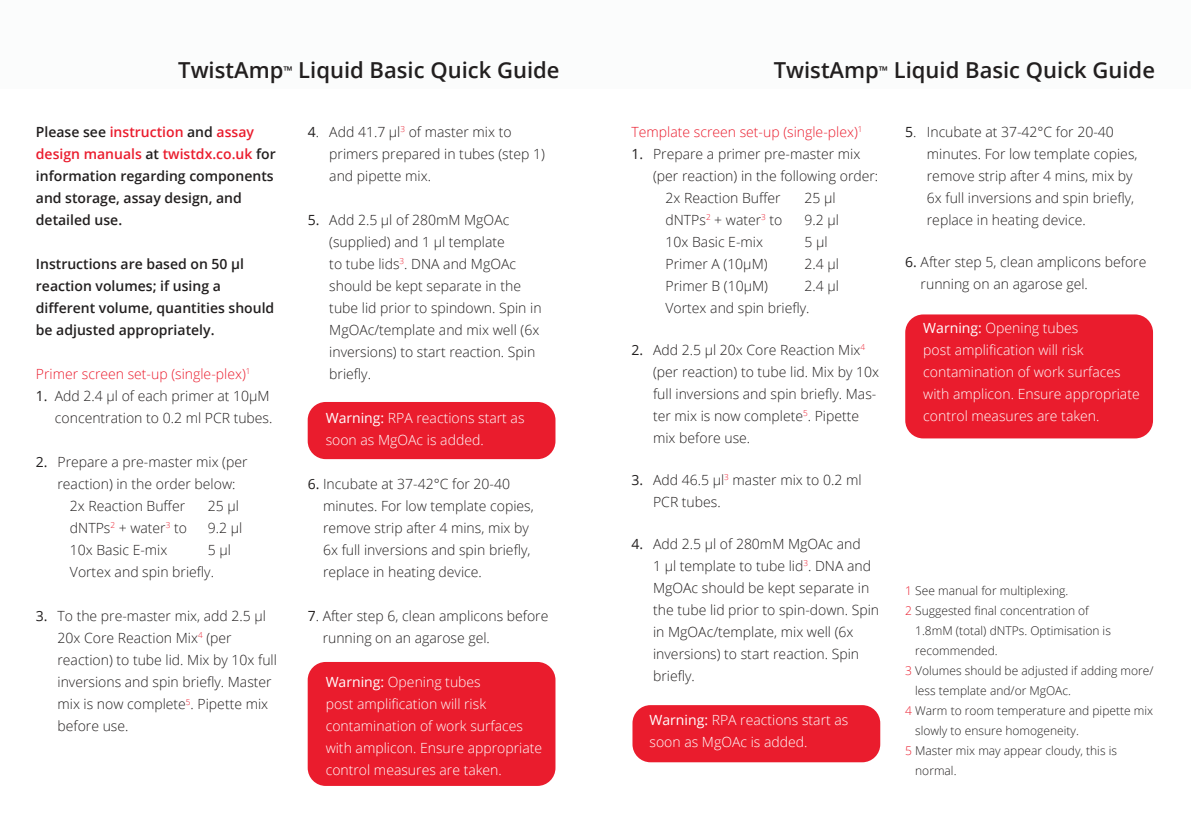
<style>
.page{position:relative;width:1191px;height:840px;background:#fff}
.page>*{position:absolute;margin:0;border:0;box-sizing:border-box;transform-origin:0 0}
.t1{font:600 22px "Open Sans";color:#221f1f}
.t2{font:300 14px/22px "Open Sans";color:#221f1f}
.t3{font:300 14px/22px "Open Sans";color:#fff}
.t4{font:600 14px/22px "Open Sans";color:#221f1f}
.t5{font:300 14px "Open Sans";color:#ea1c2d}
.t6{font:300 12px "Open Sans";color:#221f1f}
.s1{font-size:12px}
.s2{color:#ea1c2d}
.s3{font-weight:400}
</style>
<div class="page">
<div style="left:0;top:0;width:1191px;height:89px;background:#fbfcfc"></div>
<div style="left:308px;top:402px;width:247px;height:57px;background:#ea1c2d;border-radius:18px"></div>
<div style="left:632px;top:704px;width:248px;height:57px;background:#ea1c2d;border-radius:18px"></div>
<div style="left:905px;top:314px;width:248px;height:124px;background:#ea1c2d;border-radius:18px"></div>
<div style="left:308px;top:661px;width:247px;height:124px;background:#ea1c2d;border-radius:18px"></div>
<h1 class="t1" style="left:178px;top:61px;width:383px">TwistAmp<span class="s1">™</span> Liquid Basic Quick Guide</h1>
<p class="t4" style="left:36px;top:122px;width:241px">Please see <span class="s2">instruction</span> and <span class="s2">assay design manuals</span> at <span class="s2">twistdx.co.uk</span> for information regarding components and storage, assay design, and detailed use.</p>
<p class="t4" style="left:36px;top:252px;width:240px">Instructions are based on 50 μl reaction volumes; if using a different volume, quantities should be adjusted appropriately.</p>
<p class="t5" style="left:36px;top:368px;width:216px">Primer screen set-up (single-plex)<sup>1</sup></p>
<p class="t2" style="left:36px;top:384px;width:238px;text-align:right"><span class="s3">1.</span> Add 2.4 μl of each primer at 10μM concentration to 0.2 ml PCR tubes.</p>
<p class="t2" style="left:36px;top:452px;width:213px"><span class="s3">2.</span> Prepare a pre-master mix (per</p>
<p class="t2" style="left:57px;top:474px;width:179px">reaction) in the order below:</p>
<p class="t2" style="left:70px;top:494px;width:117px">2x Reaction Buffer</p>
<p class="t2" style="left:208px;top:494px;width:33px">25 μl</p>
<p class="t2" style="left:70px;top:518px;width:118px">dNTPs<sup>2</sup> + water<sup>3</sup> to</p>
<p class="t2" style="left:208px;top:516px;width:36px">9.2 μl</p>
<p class="t2" style="left:70px;top:538px;width:99px">10x Basic E-mix</p>
<p class="t2" style="left:70px;top:538px;width:163px;text-indent:138px">5 μl<br>Vortex and spin briefly.</p>
<p class="t2" style="left:57px;top:604px;width:221px;text-indent:-22px"><span class="s3">3.</span> To the pre-master mix, add 2.5 μl<br>20x Core Reaction Mix<sup>4</sup> (per reaction) to tube lid. Mix by 10x full inversions and spin briefly. Master mix is now complete<sup>5</sup>. Pipette mix before use.</p>
<p class="t2" style="left:329px;top:120px;width:217px;text-indent:-22px"><span class="s3">4</span>. Add 41.7 μl<sup>3</sup> of master mix to primers prepared in tubes (step 1) and pipette mix.</p>
<p class="t2" style="left:329px;top:208px;width:214px;text-indent:-22px"><span class="s3">5.</span> Add 2.5 μl of 280mM MgOAc (supplied) and 1 μl template<br>to tube lids<sup>3</sup>. DNA and MgOAc should be kept separate in the tube lid prior to spindown. Spin in<br>MgOAc/template and mix well (6x inversions) to start reaction. Spin briefly.</p>
<p class="t3" style="left:326px;top:408px;width:200px"><span class="s3">Warning:</span> RPA reactions start as soon as MgOAc is added.</p>
<p class="t2" style="left:323px;top:474px;width:212px;text-indent:-15px"><span class="s3">6.</span> Incubate at 37-42°C for 20-40 minutes. For low template copies, remove strip after 4 mins, mix by<br>6x full inversions and spin briefly, replace in heating device.</p>
<p class="t2" style="left:323px;top:606px;width:227px;text-indent:-15px"><span class="s3">7</span>. After step 6, clean amplicons before running on an agarose gel.</p>
<p class="t3" style="left:326px;top:672px;width:218px"><span class="s3">Warning:</span> Opening tubes<br>post amplification will risk contamination of work surfaces with amplicon. Ensure appropriate control measures are taken.</p>
<h1 class="t1" style="left:773px;top:61px;width:383px">TwistAmp<span class="s1">™</span> Liquid Basic Quick Guide</h1>
<p class="t5" style="left:631px;top:126px;width:232px">Template screen set-up (single-plex)<sup>1</sup></p>
<p class="t2" style="left:631px;top:144px;width:230px"><span class="s3">1.</span> Prepare a primer pre-master mix</p>
<p class="t2" style="left:653px;top:166px;width:227px">(per reaction) in the following order:</p>
<p class="t2" style="left:665px;top:186px;width:117px">2x Reaction Buffer</p>
<p class="t2" style="left:804px;top:186px;width:33px">25 μl</p>
<p class="t2" style="left:665px;top:210px;width:118px">dNTPs<sup>2</sup> + water<sup>3</sup> to</p>
<p class="t2" style="left:804px;top:208px;width:36px">9.2 μl</p>
<p class="t2" style="left:665px;top:230px;width:99px">10x Basic E-mix</p>
<p class="t2" style="left:804px;top:230px;width:25px">5 μl</p>
<p class="t2" style="left:665px;top:252px;width:104px">Primer A (10μM)</p>
<p class="t2" style="left:804px;top:252px;width:36px">2.4 μl</p>
<p class="t2" style="left:665px;top:274px;width:104px">Primer B (10μM)</p>
<p class="t2" style="left:665px;top:274px;width:175px;text-indent:139px">2.4 μl<br>Vortex and spin briefly.</p>
<p class="t2" style="left:653px;top:338px;width:227px;text-indent:-22px"><span class="s3">2.</span> Add 2.5 μl 20x Core Reaction Mix<sup>4 </sup>(per reaction) to tube lid. Mix by 10x full inversions and spin briefly. Mas&shy;ter mix is now complete<sup>5</sup>. Pipette mix before use.</p>
<p class="t2" style="left:653px;top:468px;width:210px;text-indent:-22px"><span class="s3">3.</span> Add 46.5 μl<sup>3</sup> master mix to 0.2 ml<br>PCR tubes.</p>
<p class="t2" style="left:653px;top:532px;width:228px;text-indent:-22px"><span class="s3">4.</span> Add 2.5 μl of 280mM MgOAc and<br>1 μl template to tube lid<sup>3</sup>. DNA and<br>MgOAc should be kept separate in the tube lid prior to spin-down. Spin in MgOAc/template, mix well (6x inversions) to start reaction. Spin briefly.</p>
<p class="t3" style="left:649px;top:710px;width:200px"><span class="s3">Warning:</span> RPA reactions start as soon as MgOAc is added.</p>
<p class="t2" style="left:927px;top:122px;width:212px;text-indent:-22px"><span class="s3">5</span>. Incubate at 37-42°C for 20-40 minutes. For low template copies, remove strip after 4 mins, mix by<br>6x full inversions and spin briefly, replace in heating device.</p>
<p class="t2" style="left:920px;top:250px;width:227px;text-indent:-15px"><span class="s3">6.</span> After step 5, clean amplicons before running on an agarose gel.</p>
<p class="t3" style="left:923px;top:318px;width:218px"><span class="s3">Warning:</span> Opening tubes<br>post amplification will risk contamination of work surfaces with amplicon. Ensure appropriate control measures are taken.</p>
<p class="t6" style="left:905px;top:585px;width:164px"><span class="s2">1</span> See manual for multiplexing.</p>
<p class="t6" style="left:905px;top:602px;width:185px"><span class="s2">2</span> Suggested final concentration of</p>
<p class="t6" style="left:915px;top:622px;width:197px">1.8mM (total) dNTPs. Optimisation is</p>
<p class="t6" style="left:915px;top:645px;width:84px">recommended.</p>
<p class="t6" style="left:905px;top:665px;width:250px"><span class="s2">3</span> Volumes should be adjusted if adding more/</p>
<p class="t6" style="left:915px;top:685px;width:157px">less template and/or MgOAc.</p>
<p class="t6" style="left:905px;top:705px;width:249px"><span class="s2">4</span> Warm to room temperature and pipette mix</p>
<p class="t6" style="left:915px;top:725px;width:165px">slowly to ensure homogeneity.</p>
<p class="t6" style="left:905px;top:745px;width:213px"><span class="s2">5</span> Master mix may appear cloudy, this is</p>
<p class="t6" style="left:915px;top:765px;width:43px">normal.</p>
</div>
